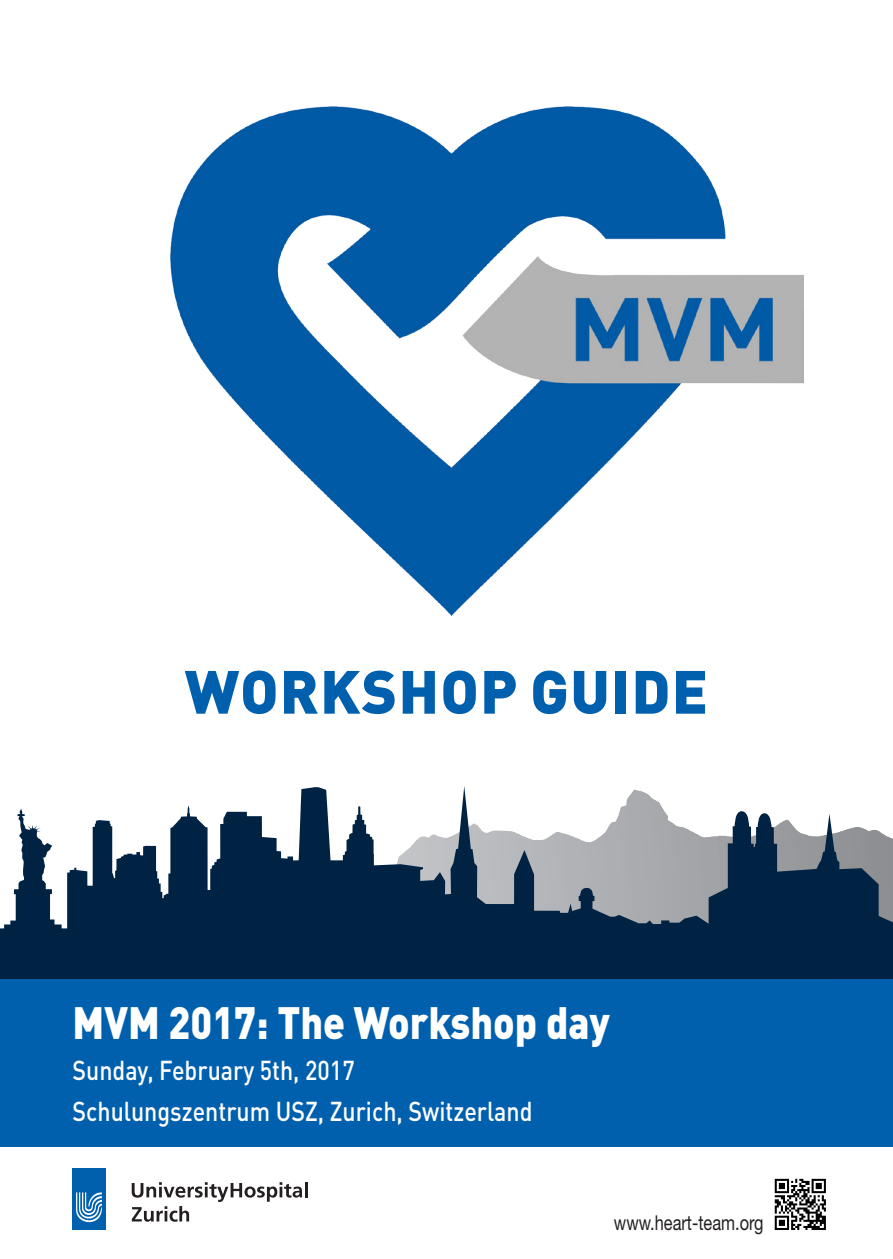
<style>
.page{position:relative;width:893px;height:1259px;background:#fff}
.page>*{position:absolute;margin:0;border:0;box-sizing:border-box;transform-origin:0 0}
.t1{font:900 60px "DIN Pro";letter-spacing:.02em;color:#0160ae}
.t2{font:900 44.7px "DIN Pro";color:#fff;scale:.88 1}
.t3{font:500 27px "DIN Pro";color:#fff;scale:.86 1}
.t4{font:20.4px "Helvetica Neue LT Std";color:#231f20;scale:.8 1}
</style>
<div class="page">
<div style="left:0;top:949px;width:893px;height:198px;background:#0160ae"></div>
<div style="left:73px;top:1168px;width:33px;height:62px;background:#0160ae"></div>
<svg style="left:76px;top:1192px;width:26px;height:31px"></svg>
<svg style="left:132px;top:1182px;width:175px;height:39px"></svg>
<svg style="left:0;top:786px;width:893px;height:193px;fill:#002344"></svg>
<svg style="left:775px;top:1178px;width:51px;height:52px"></svg>
<img style="left:171px;top:107px;width:633px;height:508px">
<p class="t1" style="left:185px;top:640px;width:525px">WORKSHOP GUIDE</p>
<p class="t2" style="left:73px;top:984px;width:612px">MVM 2017: The Workshop day</p>
<p class="t3" style="left:73px;top:1048px;width:330px">Sunday, February 5th, 2017</p>
<p class="t3" style="left:73px;top:1089px;width:536px">Schulungszentrum USZ, Zurich, Switzerland</p>
<p class="t4" style="left:614px;top:1210px;width:189px">www.heart-team.org</p>
</div>
